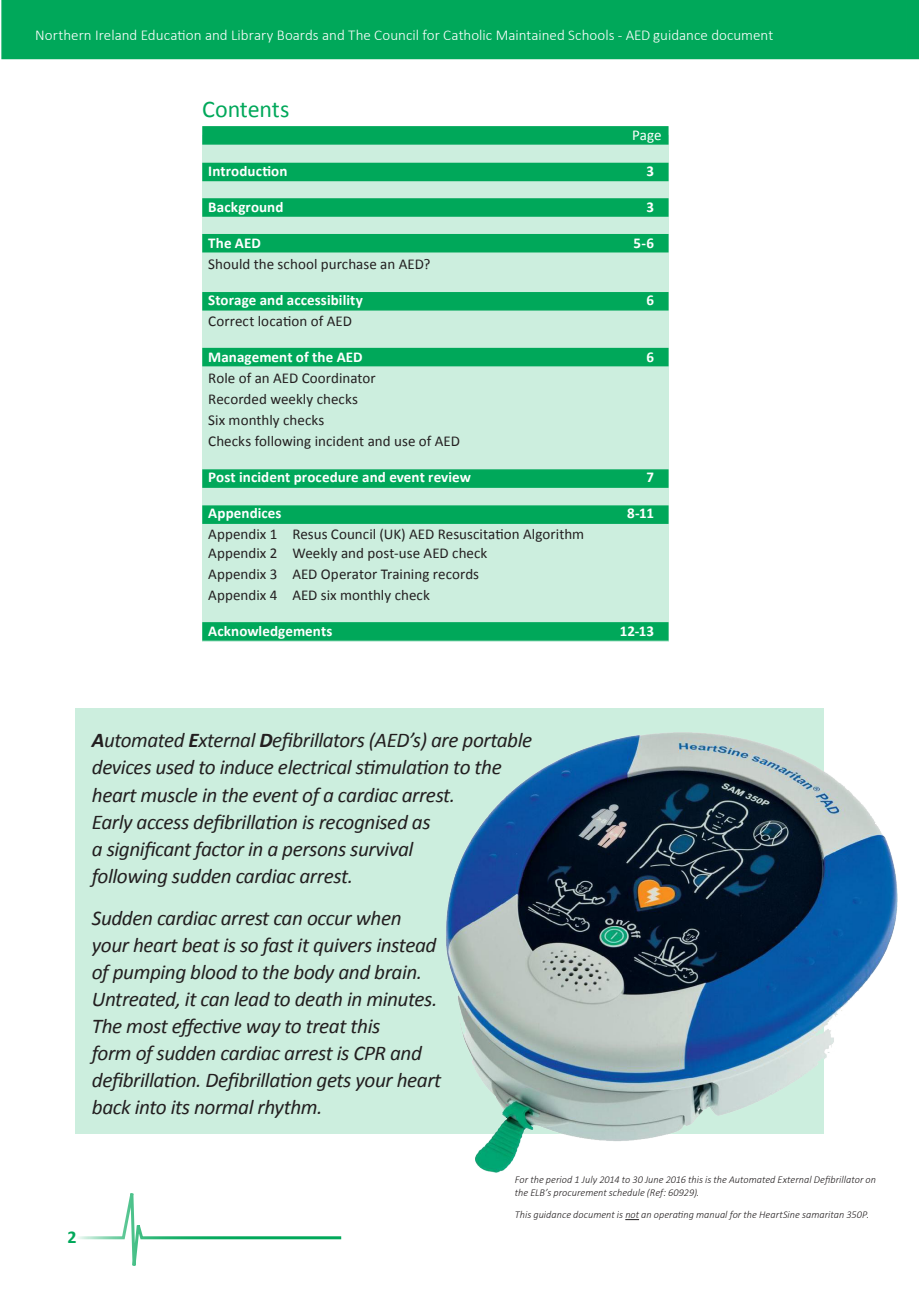
<style>
.page{position:relative;width:919px;height:1289px;background:#fff}
.page>*{position:absolute;margin:0;border:0;box-sizing:border-box;transform-origin:0 0}
.t1{font:24px "Calibri";letter-spacing:-.01em;color:#00a85a}
.t2{font:italic 21px/27px "Calibri";letter-spacing:-.02em;color:#231f20}
.t3{font:700 18px "Calibri";color:#00a85a}
.t4{font:15px/21px "Calibri";letter-spacing:.005em;color:#231f20}
.t5{font:700 15px "Calibri";letter-spacing:.005em;color:#fff}
.t6{font:300 15px "Calibri";color:#fff}
.t7{font:15px "Calibri";color:#fff}
.t8{font:italic 300 10.5px/13.5px "Calibri";color:#231f20}
.s1{font-weight:700}
</style>
<div class="page">
<svg style="left:78px;top:1193px;width:264px;height:73px"></svg>
<div style="left:1px;top:0;width:905px;height:59px;background:#00a85a"></div>
<svg style="left:906px;top:0;width:12px;height:59px"></svg>
<div style="left:75px;top:708px;width:748px;height:425px;background:#cceede"></div>
<div style="left:202px;top:135px;width:466px;height:506px;background:#cceede"></div>
<div style="left:202px;top:622px;width:466px;height:18px;background:#00a85a;border:2px solid #00a85a"></div>
<div style="left:202px;top:505px;width:466px;height:19px;background:#00a85a;border:2px solid #00a85a"></div>
<div style="left:202px;top:469px;width:466px;height:19px;background:#00a85a;border:2px solid #00a85a"></div>
<div style="left:202px;top:348px;width:466px;height:18px;background:#00a85a"></div>
<div style="left:202px;top:292px;width:466px;height:18px;background:#00a85a"></div>
<div style="left:202px;top:234px;width:466px;height:18px;background:#00a85a"></div>
<div style="left:202px;top:198px;width:466px;height:19px;background:#00a85a;border:2px solid #00a85a"></div>
<div style="left:202px;top:126px;width:466px;height:19px;background:#00a85a;border:2px solid #00a85a"></div>
<div style="left:202px;top:163px;width:466px;height:18px;background:#00a85a"></div>
<img style="left:445px;top:725px;width:453px;height:448px">
<svg style="left:625px;top:1219px;width:14px;height:1px"></svg>
<p class="t6" style="left:35px;top:26px;width:739px">Northern Ireland Education and Library Boards and The Council for Catholic Maintained Schools - AED guidance document</p>
<p class="t1" style="left:202px;top:94px;width:89px">Contents</p>
<p class="t7" style="left:632px;top:126px;width:31px">Page</p>
<p class="t5" style="left:208px;top:161px;width:81px">Introduction</p>
<p class="t5" style="left:646px;top:161px;width:9px">3</p>
<p class="t5" style="left:208px;top:197px;width:77px">Background</p>
<p class="t5" style="left:646px;top:197px;width:9px">3</p>
<p class="t5" style="left:208px;top:233px;width:54px">The AED</p>
<p class="t5" style="left:633px;top:233px;width:22px">5-6</p>
<p class="t4" style="left:208px;top:254px;width:223px">Should the school purchase an AED?</p>
<p class="t5" style="left:208px;top:290px;width:156px">Storage and accessibility</p>
<p class="t5" style="left:646px;top:290px;width:9px">6</p>
<p class="t4" style="left:208px;top:311px;width:145px">Correct location of AED</p>
<p class="t5" style="left:208px;top:347px;width:156px">Management of the AED</p>
<p class="t5" style="left:646px;top:347px;width:9px">6</p>
<p class="t4" style="left:208px;top:368px;width:253px">Role of an AED Coordinator<br>Recorded weekly checks<br>Six monthly checks<br>Checks following incident and use of AED</p>
<p class="t5" style="left:208px;top:467px;width:264px">Post incident procedure and event review</p>
<p class="t5" style="left:646px;top:467px;width:9px">7</p>
<p class="t5" style="left:208px;top:503px;width:75px">Appendices</p>
<p class="t5" style="left:627px;top:503px;width:28px">8-11</p>
<p class="t4" style="left:208px;top:525px;width:377px;line-height:18.8px">Appendix 1 Resus Council (UK) AED Resuscitation Algorithm<br>Appendix 2 Weekly and post-use AED check</p>
<p class="t4" style="left:208px;top:563px;width:272px">Appendix 3 AED Operator Training records<br>Appendix 4 AED six monthly check</p>
<p class="t5" style="left:208px;top:621px;width:125px">Acknowledgements</p>
<p class="t5" style="left:619px;top:621px;width:36px">12-13</p>
<p class="t2" style="left:92px;top:726px;width:442px"><span class="s1">A</span>utomated <span class="s1">E</span>xternal <span class="s1">D</span>efibrillators (AED’s) are portable devices used to induce electrical stimulation to the heart muscle in the event of a cardiac arrest.<br>Early access defibrillation is recognised as<br>a significant factor in a persons survival<br>following sudden cardiac arrest.</p>
<p class="t2" style="left:92px;top:903px;width:351px">Sudden cardiac arrest can occur when your heart beat is so fast it quivers instead of pumping blood to the body and brain.<br>Untreated, it can lead to death in minutes.<br>The most effective way to treat this<br>form of sudden cardiac arrest is CPR and defibrillation. Defibrillation gets your heart back into its normal rhythm.</p>
<p class="t3" style="left:67px;top:1225px;width:11px">2</p>
<p class="t8" style="left:514px;top:1172px;width:363px">For the period 1 July 2014 to 30 June 2016 this is the Automated External Defibrillator on the ELB’s procurement schedule (Ref: 60929).</p>
<p class="t8" style="left:514px;top:1207px;width:356px">This guidance document is not an operating manual for the HeartSine samaritan 350P.</p>
</div>
